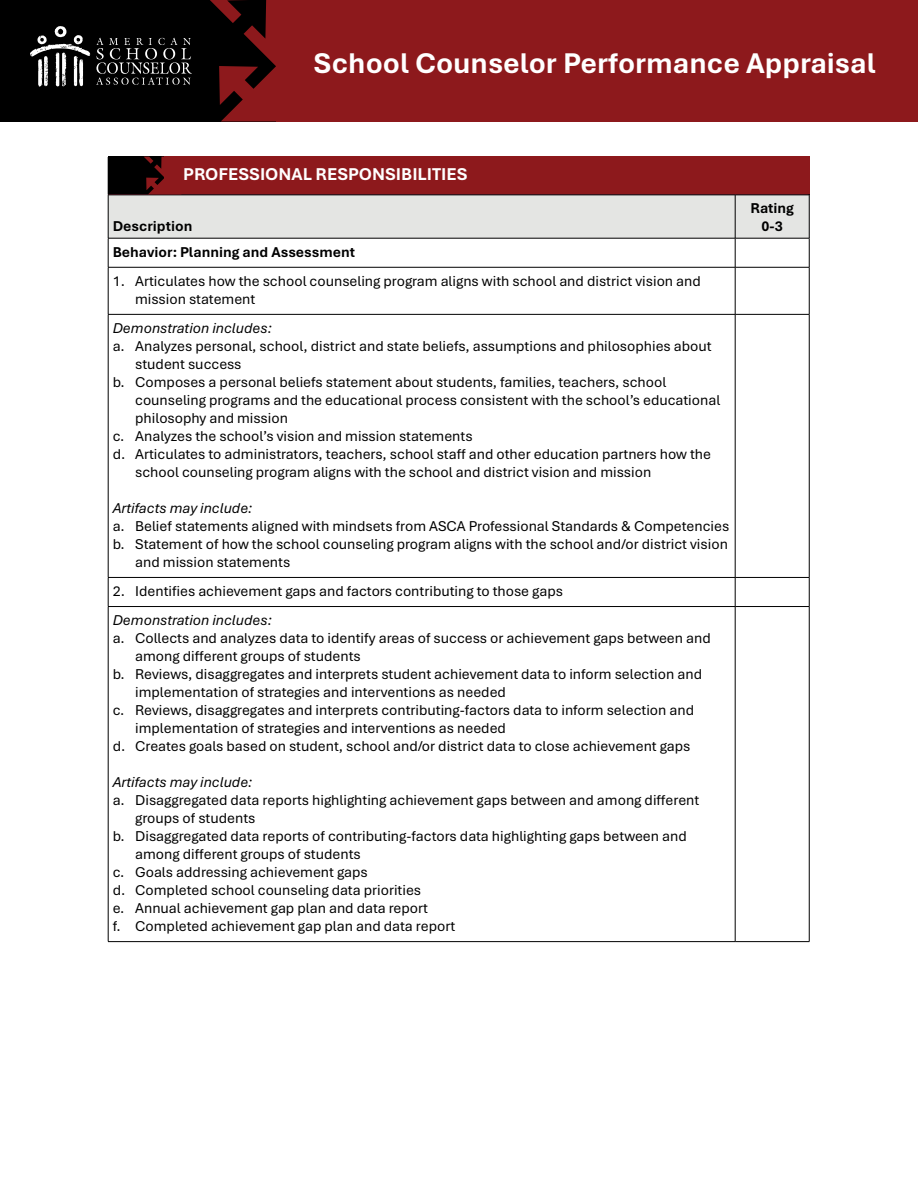
<style>
.page{position:relative;width:918px;height:1188px;background:#fff}
.page>*{position:absolute;margin:0;border:0;box-sizing:border-box;transform-origin:0 0}
.t1{font:700 30px "Aptos";color:#fff}
.t2{font:700 18px "Aptos";color:#fff}
.Hanging{font:15px/18px "Aptos";color:#000}
.t3{font:italic 15px "Aptos";color:#000}
.t4{font:700 15px "Aptos";color:#000}
</style>
<div class="page">
<div style="left:0;top:0;width:276px;height:122px;background:#000"></div>
<svg style="left:210px;top:0;width:66px;height:121px"></svg>
<div style="left:276px;top:0;width:642px;height:122px;background:#8d191c"></div>
<svg style="left:96px;top:38px;width:96px;height:47px"></svg>
<svg style="left:30px;top:26px;width:60px;height:61px"></svg>
<hr style="left:108px;top:267px;width:627px;height:1px;background:#000">
<hr style="left:735px;top:267px;width:74px;height:1px;background:#000">
<hr style="left:108px;top:314px;width:627px;height:1px;background:#000">
<hr style="left:735px;top:314px;width:74px;height:1px;background:#000">
<hr style="left:108px;top:577px;width:627px;height:1px;background:#000">
<hr style="left:735px;top:577px;width:74px;height:1px;background:#000">
<hr style="left:108px;top:606px;width:627px;height:1px;background:#000">
<hr style="left:735px;top:606px;width:74px;height:1px;background:#000">
<hr style="left:108px;top:941px;width:627px;height:1px;background:#000">
<hr style="left:735px;top:941px;width:74px;height:1px;background:#000">
<hr style="left:108px;top:267px;width:1px;height:47px;background:#000">
<hr style="left:108px;top:315px;width:1px;height:262px;background:#000">
<svg style="left:108px;top:578px;width:1px;height:28px"></svg>
<hr style="left:108px;top:607px;width:1px;height:334px;background:#000">
<hr style="left:735px;top:267px;width:1px;height:47px;background:#000">
<hr style="left:809px;top:267px;width:1px;height:47px;background:#000">
<hr style="left:735px;top:315px;width:1px;height:262px;background:#000">
<hr style="left:809px;top:315px;width:1px;height:262px;background:#000">
<svg style="left:735px;top:578px;width:1px;height:28px"></svg>
<svg style="left:809px;top:578px;width:1px;height:28px"></svg>
<hr style="left:735px;top:607px;width:1px;height:334px;background:#000">
<hr style="left:809px;top:607px;width:1px;height:334px;background:#000">
<svg style="left:108px;top:157px;width:702px;height:110px"></svg>
<div style="left:165px;top:157px;width:645px;height:37px;background:#8d191c"></div>
<h1 class="t1" style="left:314px;top:43px;width:563px">School Counselor Performance Appraisal</h1>
<p class="t2" style="left:183px;top:162px;width:286px">PROFESSIONAL RESPONSIBILITIES</p>
<p class="t4" style="left:113px;top:216px;width:81px">Description</p>
<p class="t4" style="left:113px;top:242px;width:244px">Behavior: Planning and Assessment</p>
<p class="Hanging" style="left:135px;top:271px;width:567px;text-indent:-22px">1. Articulates how the school counseling program aligns with school and district vision and mission statement</p>
<p class="t3" style="left:113px;top:318px;width:161px">Demonstration includes:</p>
<p class="Hanging" style="left:135px;top:336px;width:578px;text-indent:-22px">a. Analyzes personal, school, district and state beliefs, assumptions and philosophies about student success</p>
<p class="Hanging" style="left:135px;top:372px;width:587px;text-indent:-22px">b. Composes a personal beliefs statement about students, families, teachers, school counseling programs and the educational process consistent with the school’s educational philosophy and mission</p>
<p class="Hanging" style="left:113px;top:426px;width:361px">c. Analyzes the school’s vision and mission statements</p>
<p class="Hanging" style="left:135px;top:444px;width:577px;text-indent:-22px">d. Articulates to administrators, teachers, school staff and other education partners how the school counseling program aligns with the school and district vision and mission</p>
<p class="t3" style="left:113px;top:498px;width:141px">Artifacts may include:</p>
<p class="Hanging" style="left:113px;top:516px;width:618px">a. Belief statements aligned with mindsets from ASCA Professional Standards &amp; Competencies</p>
<p class="Hanging" style="left:135px;top:534px;width:594px;text-indent:-22px">b. Statement of how the school counseling program aligns with the school and/or district vision and mission statements</p>
<p class="Hanging" style="left:113px;top:582px;width:452px">2. Identifies achievement gaps and factors contributing to those gaps</p>
<p class="t3" style="left:113px;top:610px;width:161px">Demonstration includes:</p>
<p class="Hanging" style="left:135px;top:629px;width:577px;text-indent:-22px">a. Collects and analyzes data to identify areas of success or achievement gaps between and among different groups of students</p>
<p class="Hanging" style="left:135px;top:665px;width:568px;text-indent:-22px">b. Reviews, disaggregates and interprets student achievement data to inform selection and implementation of strategies and interventions as needed</p>
<p class="Hanging" style="left:135px;top:701px;width:561px;text-indent:-22px">c. Reviews, disaggregates and interprets contributing-factors data to inform selection and implementation of strategies and interventions as needed</p>
<p class="Hanging" style="left:113px;top:737px;width:579px">d. Creates goals based on student, school and/or district data to close achievement gaps</p>
<p class="t3" style="left:113px;top:772px;width:141px">Artifacts may include:</p>
<p class="Hanging" style="left:135px;top:791px;width:566px;text-indent:-22px">a. Disaggregated data reports highlighting achievement gaps between and among different groups of students</p>
<p class="Hanging" style="left:135px;top:827px;width:553px;text-indent:-22px">b. Disaggregated data reports of contributing-factors data highlighting gaps between and among different groups of students</p>
<p class="Hanging" style="left:113px;top:863px;width:257px">c. Goals addressing achievement gaps</p>
<p class="Hanging" style="left:113px;top:881px;width:310px">d. Completed school counseling data priorities</p>
<p class="Hanging" style="left:113px;top:899px;width:317px">e. Annual achievement gap plan and data report</p>
<p class="Hanging" style="left:113px;top:917px;width:344px">f. Completed achievement gap plan and data report</p>
<p class="t4" style="left:750px;top:198px;width:45px">Rating</p>
<p class="t4" style="left:762px;top:216px;width:23px">0-3</p>
</div>
